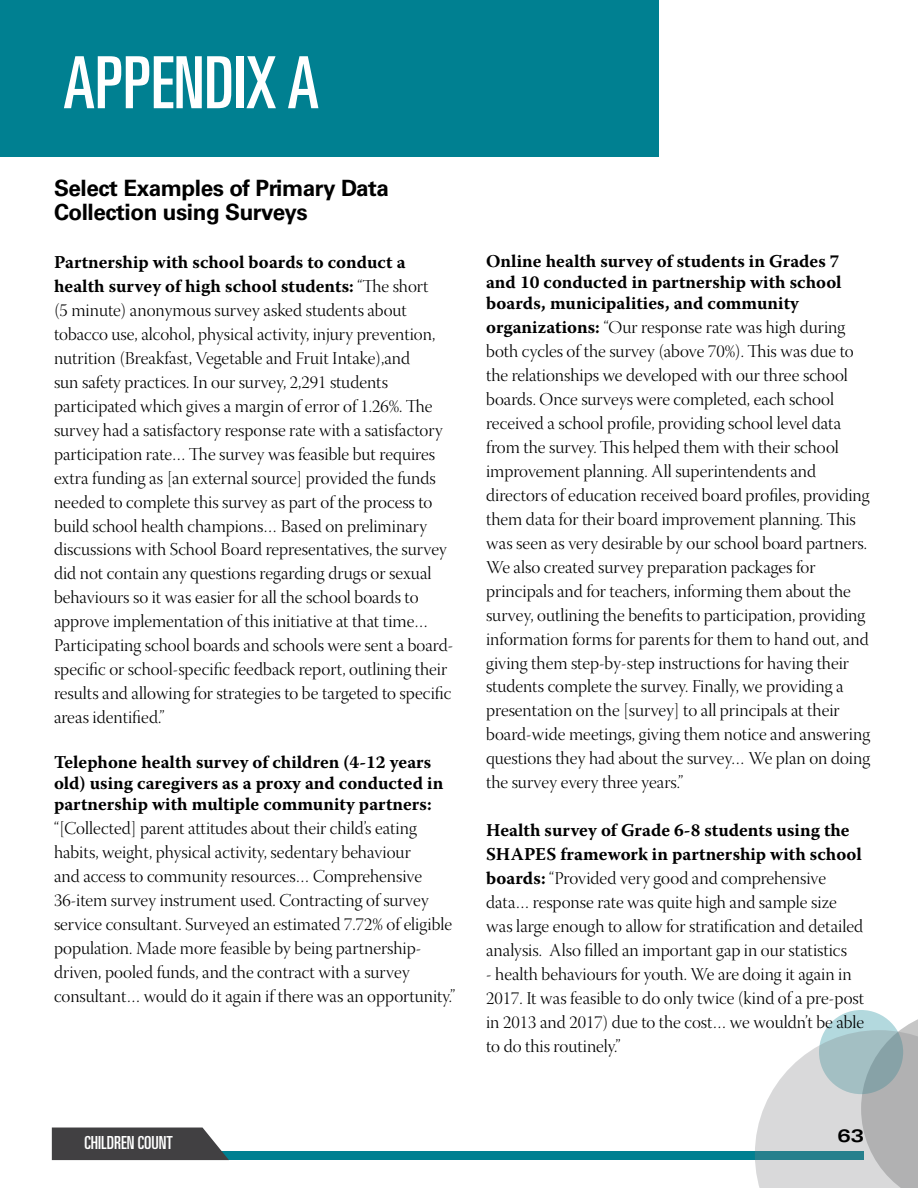
<style>
.page{position:relative;width:918px;height:1188px;background:#fff}
.page>*{position:absolute;margin:0;border:0;box-sizing:border-box;transform-origin:0 0}
.t1{font:ultra-condensed 72px "Univers LT Std";color:#fff}
.t2{font:700 22.5px/24px "Univers LT Std";letter-spacing:-.02em;color:#000}
.t3{font:18px/24px "Warnock Pro Light Disp";color:#000}
.t4{font:700 18px/21px "Warnock Pro";color:#000}
.t5{font:ultra-condensed 18px "Univers LT Std";color:#fff}
.t6{font:700 expanded 18px "Univers LT Std";color:#000}
.s1{font-family:"Warnock Pro Light Disp";font-weight:400}
.s2{font-family:"Warnock Pro";font-weight:700}
</style>
<div class="page">
<div style="left:209px;top:1151px;width:655px;height:9px;background:#008091"></div>
<svg style="left:52px;top:1128px;width:177px;height:32px;background:#4d4d4f"></svg>
<svg style="left:755px;top:1010px;width:163px;height:178px"></svg>
<div style="left:0;top:0;width:659px;height:157px;background:#008091"></div>
<h1 class="t1" style="left:63px;top:42px;width:258px">APPENDIX A</h1>
<p class="t2" style="left:54px;top:176px;width:337px">Select Examples of Primary Data<br>Collection using Surveys</p>
<p class="t4" style="left:54px;top:249px;width:376px;line-height:24px">Partnership with school boards to conduct a health survey of high school students: <span class="s1">“The short</span></p>
<p class="t3" style="left:54px;top:299px;width:401px">(5 minute) anonymous survey asked students about tobacco use, alcohol, physical activity, injury prevention, nutrition (Breakfast, Vegetable and Fruit Intake),and<br>sun safety practices. In our survey, 2,291 students participated which gives a margin of error of 1.26%. The survey had a satisfactory response rate with a satisfactory participation rate… The survey was feasible but requires extra funding as [an external source] provided the funds needed to complete this survey as part of the process to build school health champions… Based on preliminary discussions with School Board representatives, the survey did not contain any questions regarding drugs or sexual behaviours so it was easier for all the school boards to approve implementation of this initiative at that time… Participating school boards and schools were sent a board&shy;specific or school-specific feedback report, outlining their results and allowing for strategies to be targeted to specific areas identified.”</p>
<p class="t4" style="left:54px;top:752px;width:391px">Telephone health survey of children (4-12 years old) using caregivers as a proxy and conducted in partnership with multiple community partners:</p>
<p class="t3" style="left:54px;top:818px;width:403px">“[Collected] parent attitudes about their child’s eating habits, weight, physical activity, sedentary behaviour<br>and access to community resources… Comprehensive 36-item survey instrument used. Contracting of survey service consultant. Surveyed an estimated 7.72% of eligible population. Made more feasible by being partnership&shy;driven, pooled funds, and the contract with a survey consultant… would do it again if there was an opportunity.”</p>
<p class="t5" style="left:85px;top:1133px;width:90px">CHILDREN COUNT</p>
<p class="t4" style="left:486px;top:250px;width:357px;text-align:justify">Online health survey of students in Grades 7 and 10 conducted in partnership with school boards, municipalities, and community</p>
<p class="t3" style="left:486px;top:316px;width:386px"><span class="s2">organizations:</span> “Our response rate was high during both cycles of the survey (above 70%). This was due to the relationships we developed with our three school boards. Once surveys were completed, each school received a school profile, providing school level data from the survey. This helped them with their school improvement planning. All superintendents and directors of education received board profiles, providing them data for their board improvement planning. This was seen as very desirable by our school board partners.<br>We also created survey preparation packages for principals and for teachers, informing them about the survey, outlining the benefits to participation, providing information forms for parents for them to hand out, and giving them step-by-step instructions for having their students complete the survey. Finally, we providing a presentation on the [survey] to all principals at their board-wide meetings, giving them notice and answering questions they had about the survey… We plan on doing the survey every three years.”</p>
<p class="t4" style="left:486px;top:818px;width:377px;line-height:24px">Health survey of Grade 6-8 students using the<br>SHAPES framework in partnership with school</p>
<p class="t3" style="left:486px;top:868px;width:379px"><span class="s2">boards:</span> “Provided very good and comprehensive data… response rate was quite high and sample size was large enough to allow for stratification and detailed analysis. Also filled an important gap in our statistics</p>
<p class="t3" style="left:486px;top:964px;width:380px">- health behaviours for youth. We are doing it again in 2017. It was feasible to do only twice (kind of a pre-post in 2013 and 2017) due to the cost… we wouldn’t be able to do this routinely.”</p>
<p class="t6" style="left:837px;top:1125px;width:28px">63</p>
</div>
